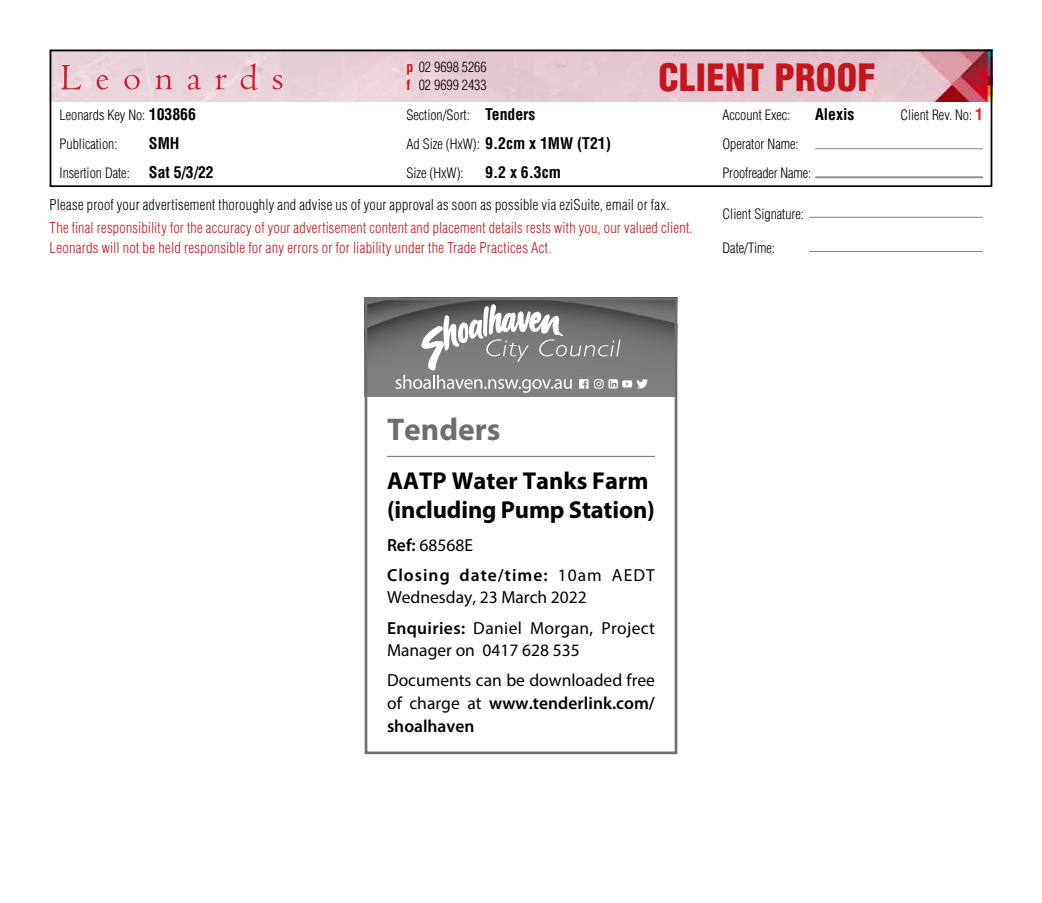
<style>
.page{position:relative;width:1042px;height:903px;background:#fff}
.page>*{position:absolute;margin:0;border:0;box-sizing:border-box;transform-origin:0 0}
.t1{font:900 condensed 36.75px "Helvetica";letter-spacing:.01em;color:#c6161d}
.t2{font:700 31.5px "Myriad Pro";color:#6d6e71}
.t3{font:700 24.5px/28.9px "Myriad Pro";letter-spacing:-.005em;color:#000}
.t4{font:17.5px/30.1px "Myriad Pro";color:#000}
.t5{font:600 17.5px/22.8px "Myriad Pro";letter-spacing:.005em;color:#000}
.t6{font:600 17.5px/30.1px "Myriad Pro";letter-spacing:.06em;color:#000}
.t7{font:700 condensed 15.75px "Helvetica";letter-spacing:-.005em;color:#000}
.t8{font:300 condensed 14.7px/19.2px "Helvetica";letter-spacing:.02em;color:#c6161d}
.t9{font:300 condensed 14.7px "Helvetica";letter-spacing:.015em;color:#000}
.t10{font:300 condensed 14px/28.9px "Helvetica";letter-spacing:-.005em;color:#000}
.s1{font-weight:700;font-size:15.75px}
.s2{font-weight:700;color:#c6161d}
.s3{font-weight:300;font-size:14px}
.s4{font-weight:700;font-size:15.75px;color:#ed1d24}
.s5{font-weight:400}
.s6{font-weight:600}
</style>
<div class="page">
<img style="left:53px;top:53px;width:936px;height:48px">
<svg style="left:61px;top:65px;width:20px;height:25px"></svg>
<svg style="left:97px;top:75px;width:12px;height:15px"></svg>
<svg style="left:124px;top:75px;width:16px;height:15px"></svg>
<svg style="left:155px;top:75px;width:17px;height:14px"></svg>
<svg style="left:188px;top:75px;width:13px;height:15px"></svg>
<svg style="left:215px;top:74px;width:12px;height:15px"></svg>
<svg style="left:241px;top:63px;width:17px;height:27px"></svg>
<svg style="left:272px;top:75px;width:10px;height:14px"></svg>
<div style="left:50px;top:50px;width:942px;height:137px;border:2px solid #000"></div>
<hr style="left:815px;top:148px;width:168px;height:1px;background:#808285">
<hr style="left:815px;top:177px;width:168px;height:1px;background:#808285">
<hr style="left:809px;top:217px;width:174px;height:1px;background:#808285">
<hr style="left:809px;top:251px;width:174px;height:1px;background:#808285">
<hr style="left:815px;top:176px;width:168px;height:1px;background:#808285">
<svg style="left:369px;top:302px;width:304px;height:95px;background:#707070"></svg>
<svg style="left:395px;top:304px;width:253px;height:89px;background:#898989"></svg>
<div style="left:365px;top:298px;width:312px;height:456px;border:3px solid #6d6e71"></div>
<hr style="left:387px;top:456px;width:268px;height:1px;background:#6d6e71">
<p class="t10" style="left:60px;top:101px;width:138px">Leonards Key No: <span class="s1">103866<br></span>Publication:</p>
<p class="t7" style="left:149px;top:134px;width:32px">SMH</p>
<p class="t10" style="left:60px;top:158px;width:156px">Insertion Date: <span class="s1">Sat 5/3/22</span></p>
<p class="t10" style="left:406px;top:59px;width:82px;line-height:17.2px"><span class="s2">p</span> 02 9698 5266 <span class="s2">f</span> 02 9699 2433</p>
<p class="t10" style="left:406px;top:101px;width:130px">Section/Sort: <span class="s1">Tenders</span></p>
<p class="t7" style="left:406px;top:134px;width:206px"><span class="s3">Ad Size (HxW):</span> 9.2cm x 1MW (T21)</p>
<p class="t10" style="left:406px;top:158px;width:59px">Size (HxW):</p>
<p class="t7" style="left:485px;top:163px;width:77px">9.2 x 6.3cm</p>
<h1 class="t1" style="left:658px;top:54px;width:219px">CLIENT PROOF</h1>
<p class="t10" style="left:722px;top:101px;width:69px">Account Exec:</p>
<p class="t7" style="left:815px;top:105px;width:41px">Alexis</p>
<p class="t10" style="left:900px;top:101px;width:84px">Client Rev. No: <span class="s4">1</span></p>
<p class="t10" style="left:722px;top:130px;width:90px">Operator Name:<br>Proofreader Name:</p>
<p class="t9" style="left:50px;top:196px;width:621px">Please proof your advertisement thoroughly and advise us of your approval as soon as possible via eziSuite, email or fax.</p>
<p class="t8" style="left:50px;top:218px;width:645px">The final responsibility for the accuracy of your advertisement content and placement details rests with you, our valued client.<br>Leonards will not be held responsible for any errors or for liability under the Trade Practices Act.</p>
<p class="t10" style="left:722px;top:200px;width:83px">Client Signature:</p>
<p class="t10" style="left:722px;top:233px;width:54px">Date/Time:</p>
<h2 class="t2" style="left:387px;top:409px;width:115px">Tenders</h2>
<h3 class="t3" style="left:387px;top:465px;width:269px">AATP Water Tanks Farm (including Pump Station)</h3>
<p class="t6" style="left:387px;top:529px;width:269px">Ref: <span class="s5">68568E<br></span>Closing date/time: <span class="s5">10am AEDT</span></p>
<p class="t4" style="left:387px;top:582px;width:269px">Wednesday, 23 March 2022<br><span class="s6">Enquiries:</span> Daniel Morgan, Project</p>
<p class="t4" style="left:387px;top:635px;width:269px">Manager on 0417 628 535<br>Documents can be downloaded free</p>
<p class="t5" style="left:387px;top:691px;width:269px"><span class="s5">of charge at</span> www.tenderlink.com/ shoalhaven</p>
</div>
